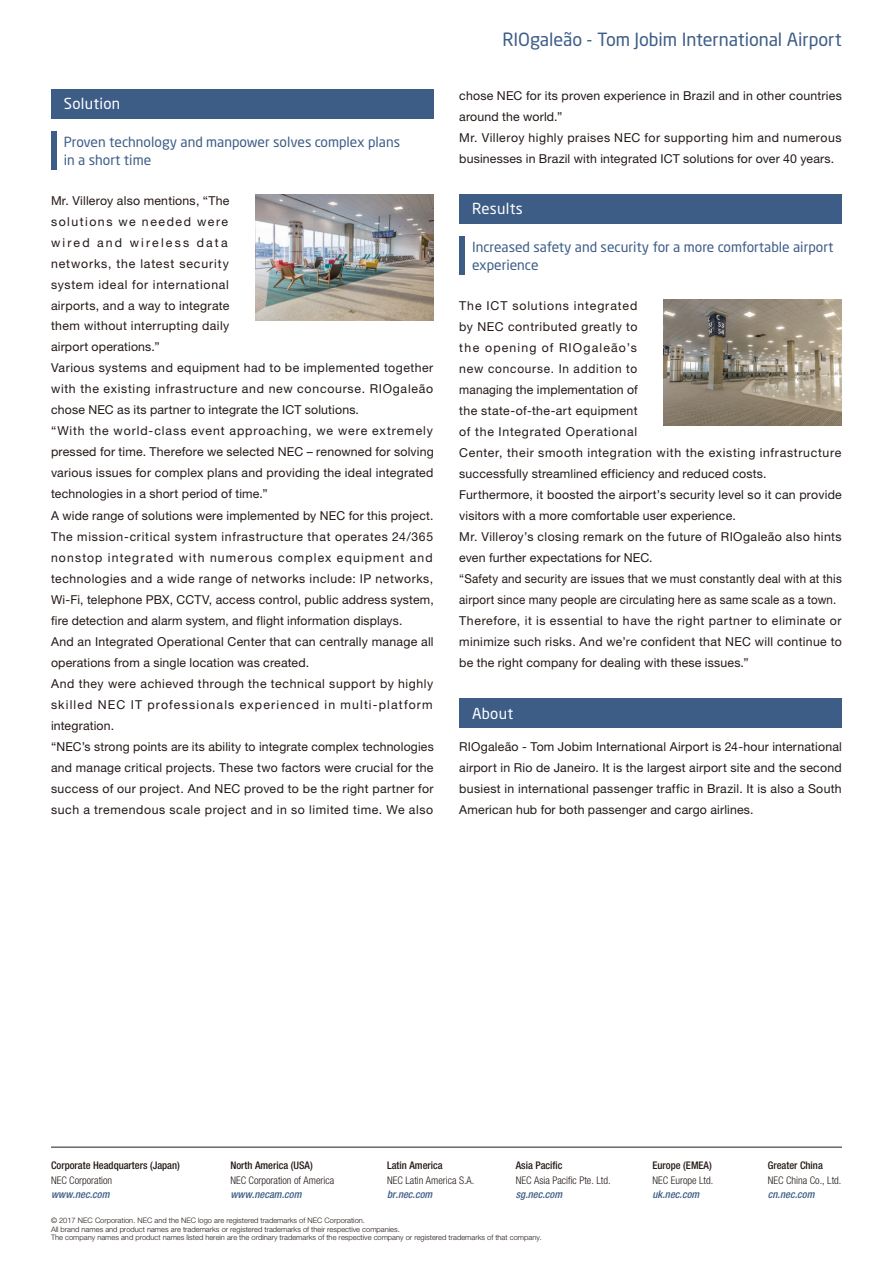
<style>
.page{position:relative;width:893px;height:1263px;background:#fff}
.page>*{position:absolute;margin:0;border:0;box-sizing:border-box;transform-origin:0 0}
.t1{font:18px "Neo Sans Pro";letter-spacing:-.005em;color:#3d5d87}
.t2{font:15px "Neo Sans Pro";letter-spacing:.02em;color:#fff}
.t3{font:13.8px/18px "Neo Sans Pro";color:#3d5d87}
.t4{font:12.3px/21px "Helvetica Neue LT Std";letter-spacing:.025em;color:#231916}
.t5{font:300 condensed 10.5px "Helvetica Neue LT Std";color:#231916}
.t6{font:500 condensed 10.5px "Helvetica Neue LT Std";color:#231916}
.t7{font:italic 500 condensed 10.5px "Helvetica Neue LT Std";color:#3d5d87}
.t8{font:300 7.5px/8.2px "Helvetica Neue LT Std";color:#231916}
</style>
<div class="page">
<div style="left:459px;top:194px;width:383px;height:30px;background:#3d5d87"></div>
<div style="left:459px;top:698px;width:383px;height:30px;background:#3d5d87"></div>
<div style="left:51px;top:131px;width:5px;height:39px;background:#3d5d87"></div>
<div style="left:459px;top:236px;width:5px;height:39px;background:#3d5d87"></div>
<div style="left:51px;top:89px;width:383px;height:30px;background:#3d5d87"></div>
<hr style="left:51px;top:1147px;width:791px;height:1px;background:#231916">
<img style="left:663px;top:299px;width:179px;height:126px">
<img style="left:255px;top:194px;width:179px;height:126px">
<p class="t2" style="left:64px;top:95px;width:58px">Solution</p>
<p class="t3" style="left:64px;top:133px;width:338px">Proven technology and manpower solves complex plans in a short time</p>
<p class="t4" style="left:51px;top:189px;width:384px">Mr. Villeroy also mentions, “The<br>solutions we needed were<br>wired and wireless data<br>networks, the latest security<br>system ideal for international<br>airports, and a way to integrate<br>them without interrupting daily<br>airport operations.”<br>Various systems and equipment had to be implemented together with the existing infrastructure and new concourse. RIOgaleão chose NEC as its partner to integrate the ICT solutions.<br>“With the world-class event approaching, we were extremely pressed for time. Therefore we selected NEC – renowned for solving various issues for complex plans and providing the ideal integrated technologies in a short period of time.”<br>A wide range of solutions were implemented by NEC for this project.<br>The mission-critical system infrastructure that operates 24/365 nonstop integrated with numerous complex equipment and technologies and a wide range of networks include: IP networks, Wi-Fi, telephone PBX, CCTV, access control, public address system, fire detection and alarm system, and flight information displays.<br>And an Integrated Operational Center that can centrally manage all operations from a single location was created.<br>And they were achieved through the technical support by highly skilled NEC IT professionals experienced in multi-platform integration.<br>“NEC’s strong points are its ability to integrate complex technologies and manage critical projects. These two factors were crucial for the success of our project. And NEC proved to be the right partner for such a tremendous scale project and in so limited time. We also</p>
<h1 class="t1" style="left:502px;top:28px;width:341px">RIOgaleão - Tom Jobim International Airport</h1>
<p class="t4" style="left:459px;top:84px;width:384px">chose NEC for its proven experience in Brazil and in other countries around the world.”<br>Mr. Villeroy highly praises NEC for supporting him and numerous businesses in Brazil with integrated ICT solutions for over 40 years.</p>
<p class="t2" style="left:472px;top:200px;width:52px">Results</p>
<p class="t3" style="left:472px;top:238px;width:363px">Increased safety and security for a more comfortable airport experience</p>
<p class="t4" style="left:459px;top:294px;width:384px">The ICT solutions integrated<br>by NEC contributed greatly to<br>the opening of RIOgaleão’s<br>new concourse. In addition to<br>managing the implementation of<br>the state-of-the-art equipment<br>of the Integrated Operational<br>Center, their smooth integration with the existing infrastructure successfully streamlined efficiency and reduced costs.<br>Furthermore, it boosted the airport’s security level so it can provide visitors with a more comfortable user experience.<br>Mr. Villeroy’s closing remark on the future of RIOgaleão also hints even further expectations for NEC.<br>“Safety and security are issues that we must constantly deal with at this airport since many people are circulating here as same scale as a town.<br>Therefore, it is essential to have the right partner to eliminate or minimize such risks. And we’re confident that NEC will continue to be the right company for dealing with these issues.”</p>
<p class="t2" style="left:472px;top:704px;width:43px">About</p>
<p class="t4" style="left:459px;top:735px;width:384px;text-align:justify">RIOgaleão - Tom Jobim International Airport is 24-hour international airport in Rio de Janeiro. It is the largest airport site and the second busiest in international passenger traffic in Brazil. It is also a South American hub for both passenger and cargo airlines.</p>
<p class="t6" style="left:51px;top:1159px;width:130px">Corporate Headquarters (Japan)</p>
<p class="t5" style="left:51px;top:1174px;width:63px">NEC Corporation</p>
<p class="t7" style="left:51px;top:1188px;width:63px">www.nec.com</p>
<p class="t6" style="left:230px;top:1159px;width:84px">North America (USA)</p>
<p class="t5" style="left:230px;top:1174px;width:105px">NEC Corporation of America</p>
<p class="t7" style="left:230px;top:1188px;width:75px">www.necam.com</p>
<p class="t6" style="left:387px;top:1159px;width:57px">Latin America</p>
<p class="t5" style="left:387px;top:1174px;width:89px">NEC Latin America S.A.</p>
<p class="t7" style="left:387px;top:1188px;width:49px">br.nec.com</p>
<p class="t6" style="left:516px;top:1159px;width:48px">Asia Pacific</p>
<p class="t7" style="left:516px;top:1188px;width:51px">sg.nec.com</p>
<p class="t5" style="left:516px;top:1174px;width:96px">NEC Asia Pacific Pte. Ltd.</p>
<p class="t8" style="left:51px;top:1216px;width:492px">© 2017 NEC Corporation. NEC and the NEC logo are registered trademarks of NEC Corporation.<br>All brand names and product names are trademarks or registered trademarks of their respective companies.<br>The company names and product names listed herein are the ordinary trademarks of the respective company or registered trademarks of that company.</p>
<p class="t6" style="left:652px;top:1159px;width:61px">Europe (EMEA)</p>
<p class="t5" style="left:652px;top:1174px;width:62px">NEC Europe Ltd.</p>
<p class="t7" style="left:653px;top:1188px;width:51px">uk.nec.com</p>
<p class="t6" style="left:768px;top:1159px;width:57px">Greater China</p>
<p class="t5" style="left:768px;top:1174px;width:75px">NEC China Co., Ltd.</p>
<p class="t7" style="left:768px;top:1188px;width:51px">cn.nec.com</p>
</div>
